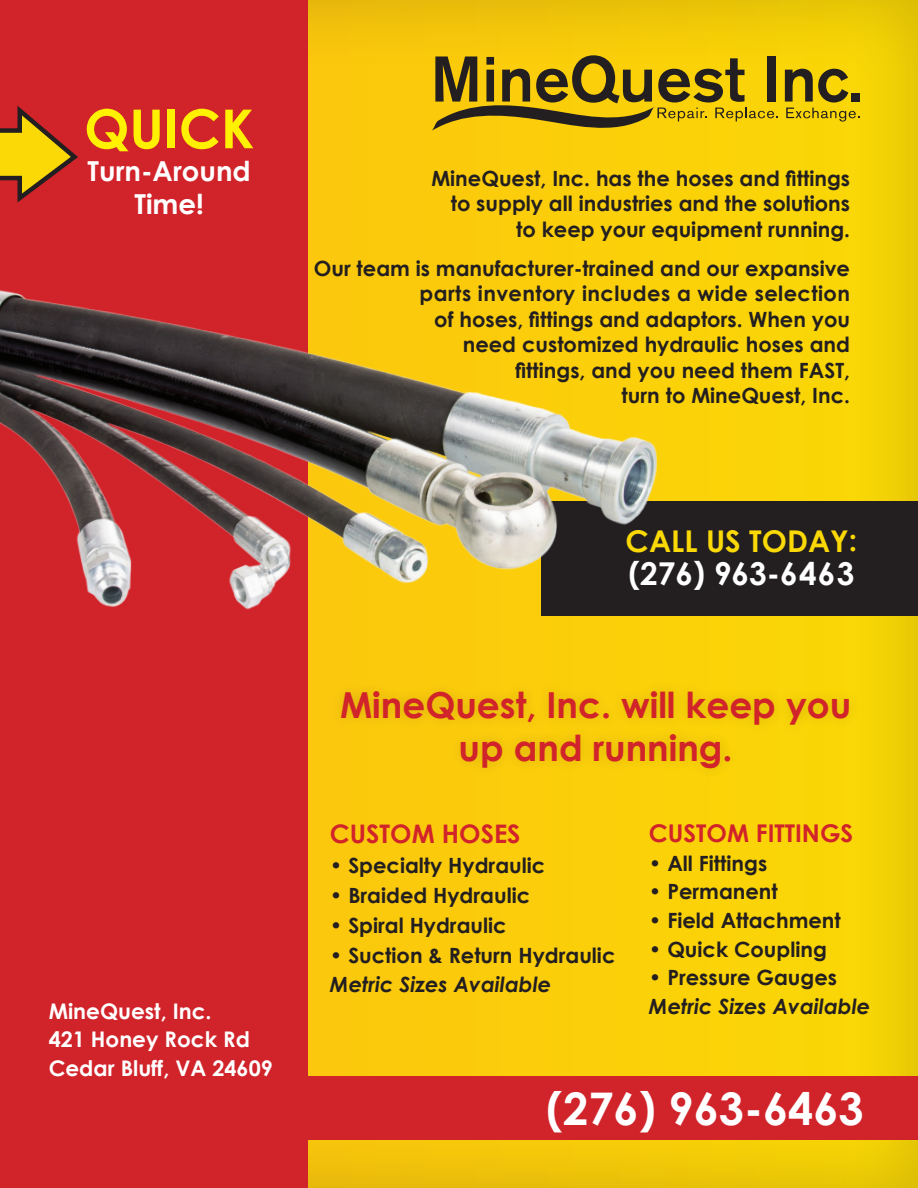
<style>
.page{position:relative;width:918px;height:1188px;background:#fff}
.page>*{position:absolute;margin:0;border:0;box-sizing:border-box;transform-origin:0 0}
.t1{font:700 53.85px "Century Gothic";color:#fff101}
.t2{font:700 45px "Century Gothic";color:#fff}
.t3{font:700 35.85px/43px "Century Gothic";color:#d1232a;text-align:center}
.t4{font:700 31.5px "Century Gothic";color:#fff}
.t5{font:700 30px "Century Gothic";color:#fad906}
.t6{font:700 27.6px/33px "Century Gothic";color:#fff;text-align:center}
.t7{font:700 25.5px "Century Gothic";color:#d1232a}
.t8{font:700 24.45px "Century Gothic";color:#d1232a}
.t9{font:700 21.6px/28.7px "Century Gothic";color:#fff}
.t10{font:700 21px/25.5px "Century Gothic";color:#231f20;text-align:right}
.t11{font:italic 700 21px "Century Gothic";color:#231f20}
</style>
<div class="page">
<div style="left:0;top:0;width:918px;height:1188px;background:#231f20;opacity:.2"></div>
<div style="left:541px;top:501px;width:377px;height:115px;background:#231f20"></div>
<div style="left:0;top:0;width:308px;height:1188px;background:#d1232a"></div>
<img style="left:0;top:277px;width:679px;height:352px">
<svg style="left:431px;top:55px;width:347px;height:82px;background:#b69710"></svg>
<svg style="left:785px;top:69px;width:75px;height:53px;background:#af960e"></svg>
<svg style="left:0;top:106px;width:78px;height:97px"></svg>
<div style="left:619px;top:522px;width:244px;height:76px;background:#231f20"></div>
<div style="left:308px;top:1076px;width:610px;height:64px;background:#d1232a"></div>
<div style="left:330px;top:680px;width:530px;height:100px;background:#231f20;opacity:.15"></div>
<h1 class="t1" style="left:84px;top:95px;width:171px">QUICK</h1>
<h3 class="t6" style="left:88px;top:154px;width:165px">Turn-Around<br>Time!</h3>
<p class="t10" style="left:431px;top:165px;width:420px">MineQuest, Inc. has the hoses and fittings to supply all industries and the solutions to keep your equipment running.</p>
<p class="t10" style="left:314px;top:255px;width:538px">Our team is manufacturer-trained and our expansive parts inventory includes a wide selection<br>of hoses, fittings and adaptors. When you<br>need customized hydraulic hoses and<br>fittings, and you need them FAST,<br>turn to MineQuest, Inc.</p>
<h3 class="t5" style="left:626px;top:523px;width:233px">CALL US TODAY:</h3>
<h3 class="t4" style="left:628px;top:554px;width:228px">(276) 963-6463</h3>
<p class="t9" style="left:49px;top:996px;width:226px">MineQuest, Inc.<br>421 Honey Rock Rd<br>Cedar Bluff, VA 24609</p>
<h3 class="t3" style="left:340px;top:683px;width:513px">MineQuest, Inc. will keep you up and running.</h3>
<p class="t7" style="left:330px;top:818px;width:192px">CUSTOM HOSES</p>
<p class="t10" style="left:330px;top:852px;width:217px">• Specialty Hydraulic</p>
<p class="t10" style="left:330px;top:882px;width:202px">• Braided Hydraulic</p>
<p class="t10" style="left:330px;top:912px;width:178px">• Spiral Hydraulic</p>
<p class="t10" style="left:330px;top:942px;width:287px">• Suction &amp; Return Hydraulic</p>
<p class="t11" style="left:330px;top:971px;width:223px">Metric Sizes Available</p>
<p class="t8" style="left:649px;top:818px;width:206px">CUSTOM FITTINGS</p>
<p class="t10" style="left:649px;top:850px;width:120px">• All Fittings</p>
<p class="t10" style="left:649px;top:879px;width:130px">• Permanent</p>
<p class="t10" style="left:649px;top:907px;width:193px">• Field Attachment</p>
<p class="t10" style="left:649px;top:936px;width:180px">• Quick Coupling</p>
<p class="t10" style="left:649px;top:964px;width:190px">• Pressure Gauges</p>
<p class="t11" style="left:649px;top:992px;width:223px">Metric Sizes Available</p>
<h2 class="t2" style="left:546px;top:1080px;width:319px">(276) 963-6463</h2>
</div>
